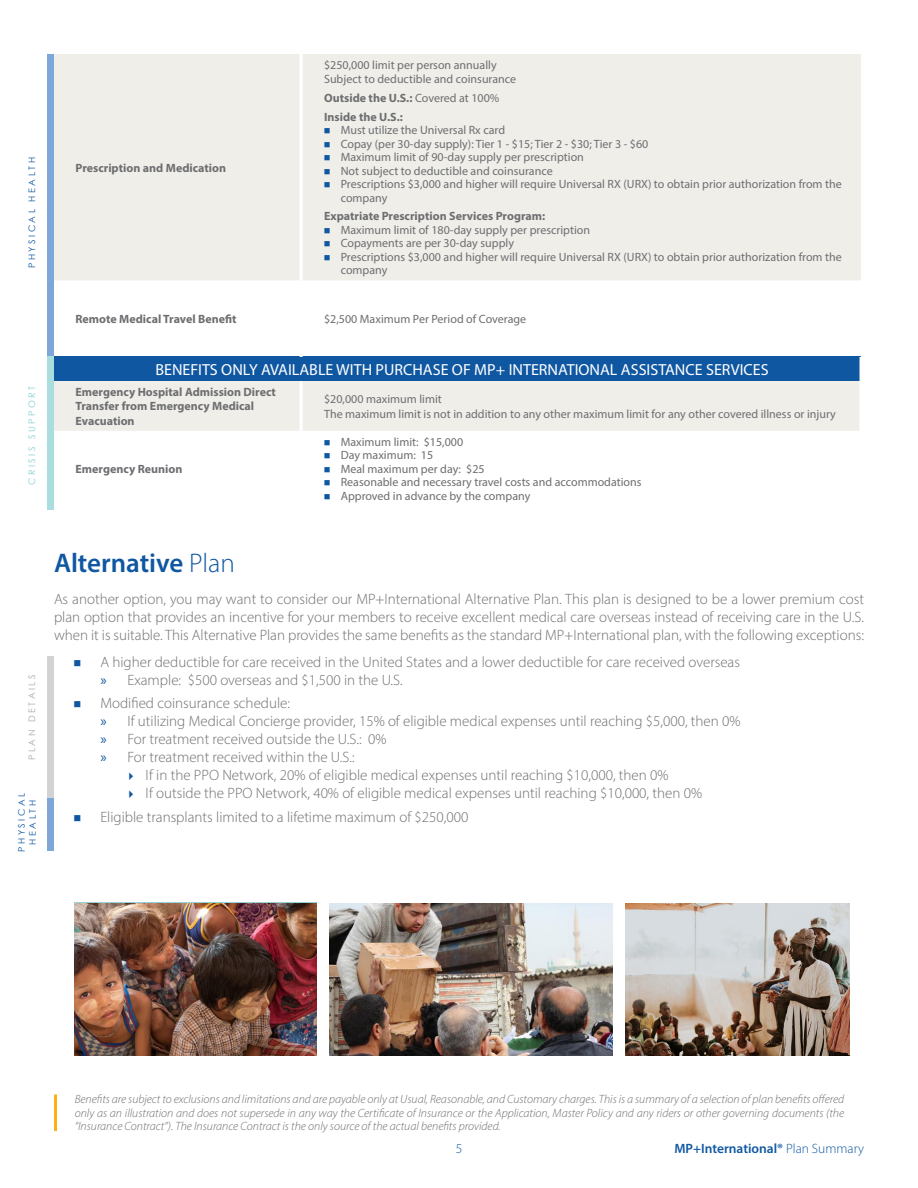
<style>
.page{position:relative;width:918px;height:1188px;background:#fff}
.page>*{position:absolute;margin:0;border:0;box-sizing:border-box;transform-origin:0 0}
.t1{font:600 27px "Myriad Pro";color:#1057a2}
.t2{font:16.05px "Myriad Pro";color:#fff}
.t3{font:300 15px/18px "Myriad Pro";color:#6d6e71;text-align:justify}
.t4{font:600 13.5px "Myriad Pro";color:#1057a2}
.t5{font:300 13.5px "Myriad Pro";color:#1057a2}
.t6{font:12px/13.5px "Myriad Pro";color:#6d6e71}
.t7{font:italic 300 12px/13.5px "Myriad Pro";color:#6d6e71;text-align:justify}
.t8{font:700 12px/14.4px "Myriad Pro";color:#6d6e71}
.t9{font:9px/10.8px "Century Gothic";letter-spacing:.28em;color:#1057a2;text-align:center}
.t10{font:9px "Century Gothic";letter-spacing:.28em;color:#85d0d1}
.t11{font:9px "Century Gothic";letter-spacing:.28em;color:#a7a9ac}
.s1{font-weight:400}
.s2{font-weight:300}
.s3{font-weight:400;color:#1057a2}
</style>
<div class="page">
<svg style="left:54px;top:54px;width:807px;height:377px;fill:#f0eee9"></svg>
<div style="left:52px;top:357px;width:809px;height:24px;background:#1057a2"></div>
<hr style="left:860px;top:357px;width:2px;height:24px;background:#fff">
<hr style="left:860px;top:381px;width:2px;height:50px;background:#fff">
<hr style="left:300px;top:54px;width:3px;height:226px;background:#fff">
<hr style="left:300px;top:280px;width:3px;height:77px;background:#fff">
<hr style="left:300px;top:381px;width:3px;height:50px;background:#fff">
<hr style="left:54px;top:1094px;width:3px;height:37px;background:#fcaf17">
<img style="left:626px;top:904px;width:223px;height:152px">
<img style="left:74px;top:904px;width:242px;height:152px">
<img style="left:329px;top:904px;width:284px;height:152px">
<div style="left:47px;top:54px;width:7px;height:303px;background:#7da7d8"></div>
<div style="left:47px;top:357px;width:7px;height:153px;background:#add"></div>
<div style="left:47px;top:798px;width:7px;height:52px;background:#7da7d8"></div>
<div style="left:47px;top:656px;width:7px;height:142px;background:#d1d3d4"></div>
<svg style="left:324px;top:128px;width:6px;height:6px"></svg>
<svg style="left:324px;top:142px;width:6px;height:5px"></svg>
<svg style="left:324px;top:155px;width:6px;height:6px"></svg>
<svg style="left:324px;top:169px;width:6px;height:5px"></svg>
<svg style="left:324px;top:182px;width:6px;height:6px"></svg>
<svg style="left:324px;top:228px;width:6px;height:5px"></svg>
<svg style="left:324px;top:241px;width:6px;height:6px"></svg>
<svg style="left:324px;top:255px;width:6px;height:5px"></svg>
<p class="t9" style="left:26px;top:268px;width:112px;rotate:-90deg">PHYSICAL HEALTH</p>
<p class="t10" style="left:26px;top:485px;width:101px;rotate:-90deg">CRISIS SUPPORT</p>
<p class="t8" style="left:76px;top:160px;width:152px">Prescription and Medication</p>
<p class="t6" style="left:324px;top:58px;width:194px;line-height:14.4px">$250,000 limit per person annually<br>Subject to deductible and coinsurance</p>
<p class="t8" style="left:324px;top:88px;width:177px;line-height:18.6px">Outside the U.S.: <span class="s1">Covered at 100%<br></span>Inside the U.S.:</p>
<p class="t6" style="left:341px;top:123px;width:503px">Must utilize the Universal Rx card<br>Copay (per 30-day supply): Tier 1 - $15; Tier 2 - $30; Tier 3 - $60<br>Maximum limit of 90-day supply per prescription<br>Not subject to deductible and coinsurance<br>Prescriptions $3,000 and higher will require Universal RX (URX) to obtain prior authorization from the company</p>
<p class="t8" style="left:324px;top:209px;width:223px">Expatriate Prescription Services Program:</p>
<p class="t6" style="left:341px;top:223px;width:503px">Maximum limit of 180-day supply per prescription<br>Copayments are per 30-day supply<br>Prescriptions $3,000 and higher will require Universal RX (URX) to obtain prior authorization from the company</p>
<p class="t8" style="left:76px;top:312px;width:163px">Remote Medical Travel Benefit</p>
<p class="t6" style="left:324px;top:312px;width:204px">$2,500 Maximum Per Period of Coverage</p>
<p class="t2" style="left:155px;top:360px;width:615px">BENEFITS ONLY AVAILABLE WITH PURCHASE OF MP+ INTERNATIONAL ASSISTANCE SERVICES</p>
<p class="t8" style="left:76px;top:384px;width:202px">Emergency Hospital Admission Direct<br>Transfer from Emergency Medical<br>Evacuation</p>
<p class="t6" style="left:324px;top:392px;width:513px;line-height:14.4px">$20,000 maximum limit<br>The maximum limit is not in addition to any other maximum limit for any other covered illness or injury</p>
<p class="t8" style="left:76px;top:461px;width:108px">Emergency Reunion</p>
<p class="t6" style="left:341px;top:435px;width:302px">Maximum limit: $15,000<br>Day maximum: 15<br>Meal maximum per day: $25<br>Reasonable and necessary travel costs and accommodations<br>Approved in advance by the company</p>
<p class="t11" style="left:26px;top:760px;width:87px;rotate:-90deg">PLAN DETAILS</p>
<p class="t9" style="left:16px;top:852px;width:61px;rotate:-90deg">PHYSICAL<br>HEALTH</p>
<h1 class="t1" style="left:54px;top:546px;width:182px">Alternative <span class="s2">Plan</span></h1>
<p class="t3" style="left:54px;top:590px;width:812px">As another option, you may want to consider our MP+International Alternative Plan. This plan is designed to be a lower premium cost plan option that provides an incentive for your members to receive excellent medical care overseas instead of receiving care in the U.S. when it is suitable. This Alternative Plan provides the same benefits as the standard MP+International plan, with the following exceptions:</p>
<p class="t3" style="left:100px;top:653px;width:641px">A higher deductible for care received in the United States and a lower deductible for care received overseas <span class="s3">»</span> Example: $500 overseas and $1,500 in the U.S.</p>
<p class="t3" style="left:100px;top:694px;width:191px">Modified coinsurance schedule:</p>
<p class="t3" style="left:100px;top:712px;width:642px"><span class="s3">»</span> If utilizing Medical Concierge provider, 15% of eligible medical expenses until reaching $5,000, then 0%</p>
<p class="t3" style="left:100px;top:730px;width:288px"><span class="s3">»</span> For treatment received outside the U.S.: 0%</p>
<p class="t3" style="left:100px;top:748px;width:256px"><span class="s3">»</span> For treatment received within the U.S.:</p>
<p class="t3" style="left:146px;top:766px;width:524px">If in the PPO Network, 20% of eligible medical expenses until reaching $10,000, then 0%</p>
<p class="t3" style="left:146px;top:784px;width:558px">If outside the PPO Network, 40% of eligible medical expenses until reaching $10,000, then 0%</p>
<p class="t3" style="left:100px;top:808px;width:370px">Eligible transplants limited to a lifetime maximum of $250,000</p>
<p class="t7" style="left:75px;top:1093px;width:771px">Benefits are subject to exclusions and limitations and are payable only at Usual, Reasonable, and Customary charges. This is a summary of a selection of plan benefits offered only as an illustration and does not supersede in any way the Certificate of Insurance or the Application, Master Policy and any riders or other governing documents (the “Insurance Contract”). The Insurance Contract is the only source of the actual benefits provided.</p>
<p class="t5" style="left:456px;top:1140px;width:8px">5</p>
<p class="t4" style="left:674px;top:1140px;width:191px">MP+International® <span class="s2">Plan Summary</span></p>
</div>
